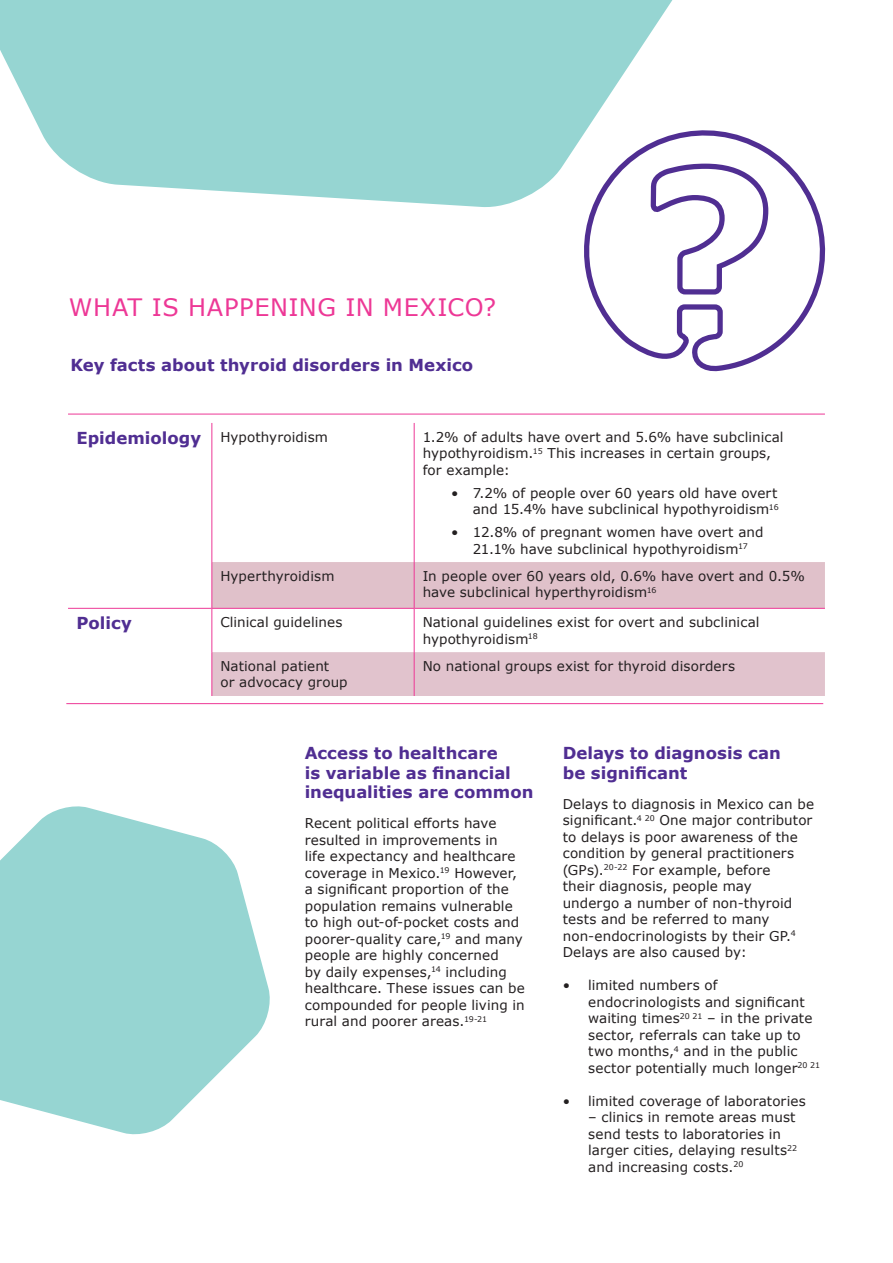
<style>
.page{position:relative;width:893px;height:1263px;background:#fff}
.page>*{position:absolute;margin:0;border:0;box-sizing:border-box;transform-origin:0 0}
.MERCK_A4P_TEXT_HEADE{font:24px "Verdana";letter-spacing:.025em;color:#ed3896}
.MERCK_A4P_INTRO_Verd{font:700 16.5px/19.5px "Verdana";color:#502e92}
.MERCK_A4P_TEXT_VerdR{font:13.5px/16.5px "Verdana";letter-spacing:.005em;color:#231f20}
</style>
<div class="page">
<svg style="left:0;top:806px;width:270px;height:329px;fill:#96d5d2"></svg>
<svg style="left:0;top:0;width:673px;height:207px;background:#a5dbd8"></svg>
<hr style="left:68px;top:414px;width:757px;height:1px;background:#ed3896">
<hr style="left:66px;top:703px;width:757px;height:1px;background:#ed3896">
<div style="left:212px;top:562px;width:613px;height:46px;background:#e0c1ca"></div>
<div style="left:212px;top:652px;width:613px;height:44px;background:#e1c3cd"></div>
<hr style="left:211px;top:423px;width:1px;height:139px;background:#ed3896">
<hr style="left:211px;top:562px;width:1px;height:46px;background:#ed3896">
<hr style="left:68px;top:608px;width:144px;height:1px;background:#ed3896">
<hr style="left:211px;top:609px;width:1px;height:43px;background:#ed3896">
<hr style="left:211px;top:652px;width:1px;height:44px;background:#ed3896">
<hr style="left:212px;top:608px;width:202px;height:1px;background:#ed3896">
<hr style="left:414px;top:608px;width:411px;height:1px;background:#ed3896">
<hr style="left:414px;top:423px;width:1px;height:139px;background:#ed3896">
<hr style="left:414px;top:562px;width:1px;height:46px;background:#ed3896">
<hr style="left:414px;top:609px;width:1px;height:43px;background:#ed3896">
<hr style="left:414px;top:652px;width:1px;height:44px;background:#ed3896">
<svg style="left:584px;top:130px;width:241px;height:240px"></svg>
<p class="MERCK_A4P_TEXT_HEADE" style="left:69px;top:291px;width:429px">WHAT IS HAPPENING IN MEXICO?</p>
<p class="MERCK_A4P_INTRO_Verd" style="left:71px;top:355px;width:404px">Key facts about thyroid disorders in Mexico</p>
<p class="MERCK_A4P_INTRO_Verd" style="left:77px;top:428px;width:126px">Epidemiology</p>
<p class="MERCK_A4P_TEXT_VerdR" style="left:220px;top:428px;width:109px">Hypothyroidism</p>
<p class="MERCK_A4P_TEXT_VerdR" style="left:423px;top:428px;width:362px">1.2% of adults have overt and 5.6% have subclinical hypothyroidism.<sup>15</sup> This increases in certain groups, for example:</p>
<p class="MERCK_A4P_TEXT_VerdR" style="left:451px;top:484px;width:329px;text-align:right">• 7.2% of people over 60 years old have overt and 15.4% have subclinical hypothyroidism<sup>16</sup></p>
<p class="MERCK_A4P_TEXT_VerdR" style="left:451px;top:524px;width:314px;text-align:center">• 12.8% of pregnant women have overt and<br>21.1% have subclinical hypothyroidism<sup>17</sup></p>
<p class="MERCK_A4P_TEXT_VerdR" style="left:220px;top:568px;width:116px">Hyperthyroidism</p>
<p class="MERCK_A4P_TEXT_VerdR" style="left:423px;top:568px;width:384px">In people over 60 years old, 0.6% have overt and 0.5% have subclinical hyperthyroidism<sup>16</sup></p>
<p class="MERCK_A4P_INTRO_Verd" style="left:77px;top:613px;width:57px">Policy</p>
<p class="MERCK_A4P_TEXT_VerdR" style="left:220px;top:614px;width:124px">Clinical guidelines</p>
<p class="MERCK_A4P_TEXT_VerdR" style="left:423px;top:614px;width:338px">National guidelines exist for overt and subclinical hypothyroidism<sup>18</sup></p>
<p class="MERCK_A4P_TEXT_VerdR" style="left:220px;top:658px;width:129px">National patient<br>or advocacy group</p>
<p class="MERCK_A4P_TEXT_VerdR" style="left:423px;top:658px;width:314px">No national groups exist for thyroid disorders</p>
<p class="MERCK_A4P_INTRO_Verd" style="left:305px;top:743px;width:230px">Access to healthcare<br>is variable as financial inequalities are common</p>
<p class="MERCK_A4P_TEXT_VerdR" style="left:305px;top:815px;width:222px">Recent political efforts have resulted in improvements in<br>life expectancy and healthcare coverage in Mexico.<sup>19</sup> However, a significant proportion of the population remains vulnerable to high out-of-pocket costs and poorer-quality care,<sup>19</sup> and many people are highly concerned<br>by daily expenses,<sup>14</sup> including healthcare. These issues can be compounded for people living in rural and poorer areas.<sup>19-21</sup></p>
<p class="MERCK_A4P_INTRO_Verd" style="left:563px;top:743px;width:220px">Delays to diagnosis can be significant</p>
<p class="MERCK_A4P_TEXT_VerdR" style="left:563px;top:795px;width:253px">Delays to diagnosis in Mexico can be significant.<sup>4</sup> <sup>20</sup> One major contributor to delays is poor awareness of the condition by general practitioners (GPs).<sup>20-22</sup> For example, before<br>their diagnosis, people may<br>undergo a number of non-thyroid tests and be referred to many non‑endocrinologists by their GP.<sup>4<br></sup>Delays are also caused by:</p>
<p class="MERCK_A4P_TEXT_VerdR" style="left:588px;top:977px;width:233px;text-indent:-26px">• limited numbers of endocrinologists and significant waiting times<sup>20</sup> <sup>21</sup> – in the private sector, referrals can take up to two months,<sup>4</sup> and in the public sector potentially much longer<sup>20</sup> <sup>21</sup></p>
<p class="MERCK_A4P_TEXT_VerdR" style="left:563px;top:1092px;width:245px">• limited coverage of laboratories</p>
<p class="MERCK_A4P_TEXT_VerdR" style="left:588px;top:1109px;width:211px">– clinics in remote areas must send tests to laboratories in larger cities, delaying results<sup>22 </sup>and increasing costs.<sup>20</sup></p>
</div>
